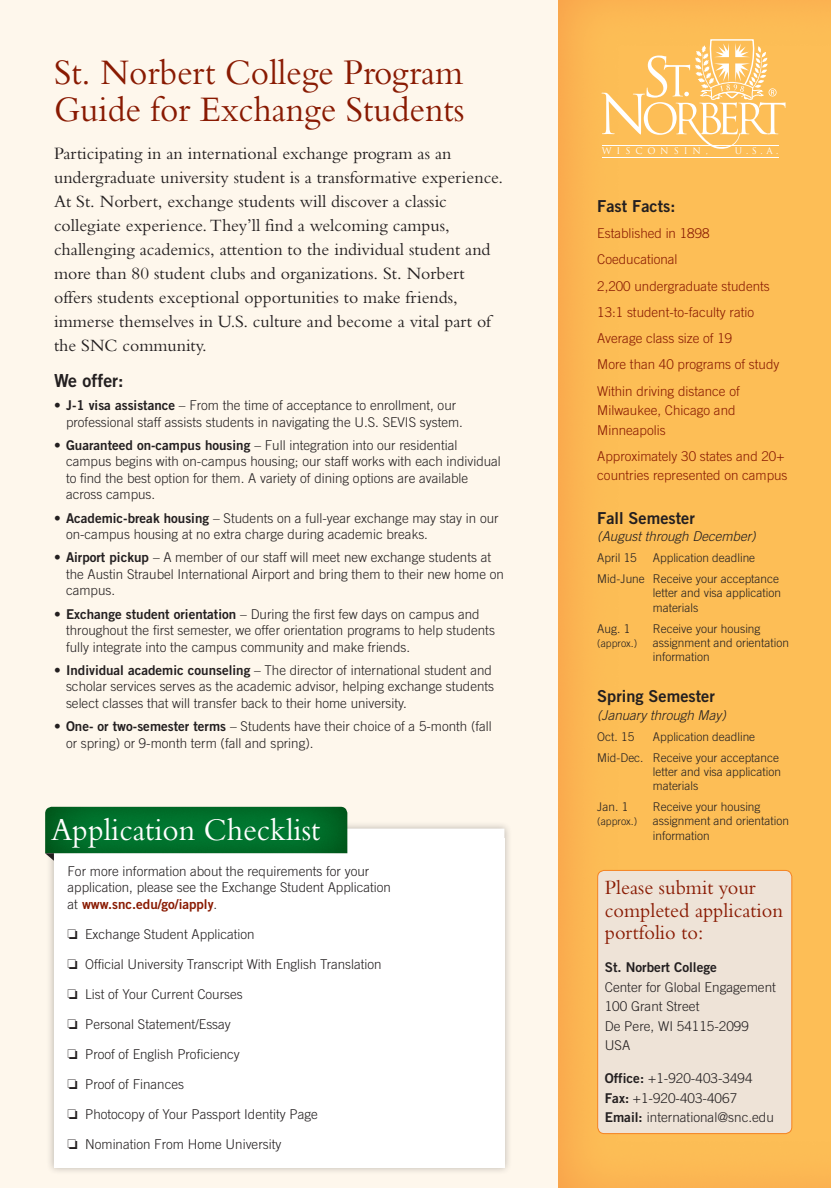
<style>
.page{position:relative;width:831px;height:1188px;background:#fff}
.page>*{position:absolute;margin:0;border:0;box-sizing:border-box;transform-origin:0 0}
.Body_copy{font:37.5px/37.5px "Bembo";color:#891a02;scale:.94 1}
.Body_copy-2{font:33px "Bembo";color:#fff;scale:.95 1}
.Body_copy-3{font:21px/22.5px "Bembo";color:#891a02}
.Body_copy-4{font:18px/24px "Bembo";color:#231f20}
.Body_copy-5{font:18px "Trade Gothic Bold Two";color:#231f20}
.Body_copy-6{font:16.5px "Trade Gothic Bold Two";color:#231f20}
.Body_copy-7{font:300 13.5px/16.5px "Trade Gothic";color:#231f20}
.Body_copy-8{font:300 13.5px/19.5px "Trade Gothic";color:#891a02}
.Body_copy-9{font:italic 300 13.5px "Trade Gothic";color:#231f20}
.Body_copy-10{font:300 12px/14.2px "Trade Gothic";color:#231f20}
.Body_copy-11{font:300 10.5px "Trade Gothic";color:#231f20}
.t1{font:9px "Trajan Pro";letter-spacing:.545em;color:#fff}
.s1{font-family:"Trade Gothic Bold Two";font-weight:400}
.s2{font-family:"Trade Gothic Bold Two";font-weight:400;color:#891a02}
</style>
<div class="page">
<div style="left:0;top:0;width:830px;height:1188px;background:#fef7ec"></div>
<svg style="left:558px;top:0;width:272px;height:1188px;background:#fcbb54"></svg>
<hr style="left:601px;top:157px;width:177px;height:1px;background:#fff">
<svg style="left:601px;top:38px;width:184px;height:112px;background:#fdc974"></svg>
<div style="left:46px;top:821px;width:466px;height:354px;background:#231f20;opacity:.3"></div>
<div style="left:54px;top:838px;width:450px;height:329px;background:#fff"></div>
<svg style="left:50px;top:806px;width:298px;height:48px"></svg>
<svg style="left:45px;top:807px;width:302px;height:54px;background:#248248"></svg>
<div style="left:597px;top:870px;width:194px;height:264px;background:#eee3d7;border-radius:7px"></div>
<div style="left:597px;top:870px;width:194px;height:264px;border:1px solid #f58220;border-radius:7px"></div>
<p class="Body_copy" style="left:54px;top:53px;width:438px">St. Norbert College Program<br>Guide for Exchange Students</p>
<p class="Body_copy-4" style="left:54px;top:141px;width:450px">Participating in an international exchange program as an undergraduate university student is a transformative experience.<br>At St. Norbert, exchange students will discover a classic collegiate experience. They’ll find a welcoming campus, challenging academics, attention to the individual student and more than 80 student clubs and organizations. St. Norbert offers students exceptional opportunities to make friends, immerse themselves in U.S. culture and become a vital part of the SNC community.</p>
<p class="Body_copy-5" style="left:54px;top:369px;width:71px">We offer:</p>
<p class="Body_copy-7" style="left:66px;top:397px;width:398px;text-indent:-12px">• <span class="s1">J-1 visa assistance</span> – From the time of acceptance to enrollment, our professional staff assists students in navigating the U.S. SEVIS system.</p>
<p class="Body_copy-7" style="left:66px;top:437px;width:436px;text-indent:-12px">• <span class="s1">Guaranteed on-campus housing</span> – Full integration into our residential campus begins with on-campus housing; our staff works with each individual to find the best option for them. A variety of dining options are available across campus.</p>
<p class="Body_copy-7" style="left:66px;top:510px;width:434px;text-indent:-12px">• <span class="s1">Academic-break housing</span> – Students on a full-year exchange may stay in our on-campus housing at no extra charge during academic breaks.</p>
<p class="Body_copy-7" style="left:66px;top:549px;width:439px;text-indent:-12px">• <span class="s1">Airport pickup</span> – A member of our staff will meet new exchange students at the Austin Straubel International Airport and bring them to their new home on campus.</p>
<p class="Body_copy-7" style="left:66px;top:606px;width:430px;text-indent:-12px">• <span class="s1">Exchange student orientation</span> – During the first few days on campus and throughout the first semester, we offer orientation programs to help students fully integrate into the campus community and make friends.</p>
<p class="Body_copy-7" style="left:66px;top:662px;width:429px;text-indent:-12px">• <span class="s1">Individual academic counseling</span> – The director of international student and scholar services serves as the academic advisor, helping exchange students select classes that will transfer back to their home university.</p>
<p class="Body_copy-7" style="left:66px;top:718px;width:427px;text-indent:-12px">• <span class="s1">One- or two-semester terms</span> – Students have their choice of a 5-month (fall or spring) or 9-month term (fall and spring).</p>
<p class="Body_copy-2" style="left:51px;top:811px;width:285px">Application Checklist</p>
<p class="Body_copy-7" style="left:68px;top:863px;width:325px">For more information about the requirements for your application, please see the Exchange Student Application at <span class="s2">www.snc.edu/go/iapply</span>.</p>
<p class="Body_copy-7" style="left:68px;top:926px;width:188px">□☐ Exchange Student Application</p>
<p class="Body_copy-7" style="left:68px;top:956px;width:315px">□☐ Official University Transcript With English Translation</p>
<p class="Body_copy-7" style="left:68px;top:986px;width:177px">□☐ List of Your Current Courses</p>
<p class="Body_copy-7" style="left:68px;top:1016px;width:165px">□☐ Personal Statement/Essay</p>
<p class="Body_copy-7" style="left:68px;top:1046px;width:174px">□☐ Proof of English Proficiency</p>
<p class="Body_copy-7" style="left:68px;top:1076px;width:118px">□☐ Proof of Finances</p>
<p class="Body_copy-7" style="left:68px;top:1106px;width:252px">□☐ Photocopy of Your Passport Identity Page</p>
<p class="Body_copy-7" style="left:68px;top:1136px;width:215px">□☐ Nomination From Home University</p>
<p class="t1" style="left:601px;top:145px;width:108px">WISCONSIN,</p>
<p class="t1" style="left:734px;top:145px;width:45px">U.S.A.</p>
<p class="Body_copy-6" style="left:597px;top:196px;width:80px">Fast Facts:</p>
<p class="Body_copy-8" style="left:597px;top:223px;width:114px">Established in 1898</p>
<p class="Body_copy-8" style="left:597px;top:250px;width:82px">Coeducational</p>
<p class="Body_copy-8" style="left:597px;top:276px;width:174px">2,200 undergraduate students</p>
<p class="Body_copy-8" style="left:597px;top:302px;width:158px">13:1 student-to-faculty ratio</p>
<p class="Body_copy-8" style="left:597px;top:328px;width:136px">Average class size of 19</p>
<p class="Body_copy-8" style="left:597px;top:355px;width:183px">More than 40 programs of study</p>
<p class="Body_copy-8" style="left:597px;top:381px;width:144px">Within driving distance of<br>Milwaukee, Chicago and<br>Minneapolis</p>
<p class="Body_copy-8" style="left:597px;top:446px;width:192px">Approximately 30 states and 20+ countries represented on campus</p>
<p class="Body_copy-6" style="left:597px;top:508px;width:99px">Fall Semester</p>
<p class="Body_copy-9" style="left:597px;top:528px;width:160px">(August through December)</p>
<p class="Body_copy-10" style="left:597px;top:551px;width:41px">April 15</p>
<p class="Body_copy-10" style="left:652px;top:551px;width:104px">Application deadline</p>
<p class="Body_copy-10" style="left:652px;top:572px;width:130px;text-indent:-56px">Mid-June Receive your acceptance letter and visa application materials</p>
<p class="Body_copy-10" style="left:597px;top:621px;width:35px">Aug. 1</p>
<p class="Body_copy-10" style="left:652px;top:621px;width:109px">Receive your housing</p>
<p class="Body_copy-11" style="left:597px;top:637px;width:41px">(approx.)</p>
<p class="Body_copy-10" style="left:652px;top:635px;width:137px">assignment and orientation information</p>
<p class="Body_copy-6" style="left:597px;top:686px;width:119px">Spring Semester</p>
<p class="Body_copy-9" style="left:597px;top:707px;width:130px">(January through May)</p>
<p class="Body_copy-10" style="left:597px;top:729px;width:38px">Oct. 15</p>
<p class="Body_copy-10" style="left:652px;top:729px;width:104px">Application deadline</p>
<p class="Body_copy-10" style="left:652px;top:750px;width:130px;text-indent:-56px">Mid-Dec. Receive your acceptance letter and visa application materials</p>
<p class="Body_copy-10" style="left:597px;top:800px;width:33px">Jan. 1</p>
<p class="Body_copy-10" style="left:652px;top:800px;width:109px">Receive your housing</p>
<p class="Body_copy-11" style="left:597px;top:815px;width:41px">(approx.)</p>
<p class="Body_copy-10" style="left:652px;top:814px;width:137px">assignment and orientation information</p>
<p class="Body_copy-3" style="left:604px;top:876px;width:180px">Please submit your completed application portfolio to:</p>
<p class="Body_copy-7" style="left:604px;top:958px;width:173px;line-height:19.5px"><span class="s1">St. Norbert College<br></span>Center for Global Engagement<br>100 Grant Street<br>De Pere, WI 54115-2099<br>USA</p>
<p class="Body_copy-7" style="left:604px;top:1069px;width:171px;line-height:19.5px"><span class="s1">Office:</span> +1-920-403-3494<br><span class="s1">Fax:</span> +1-920-403-4067<br><span class="s1">Email:</span> international@snc.edu</p>
</div>
